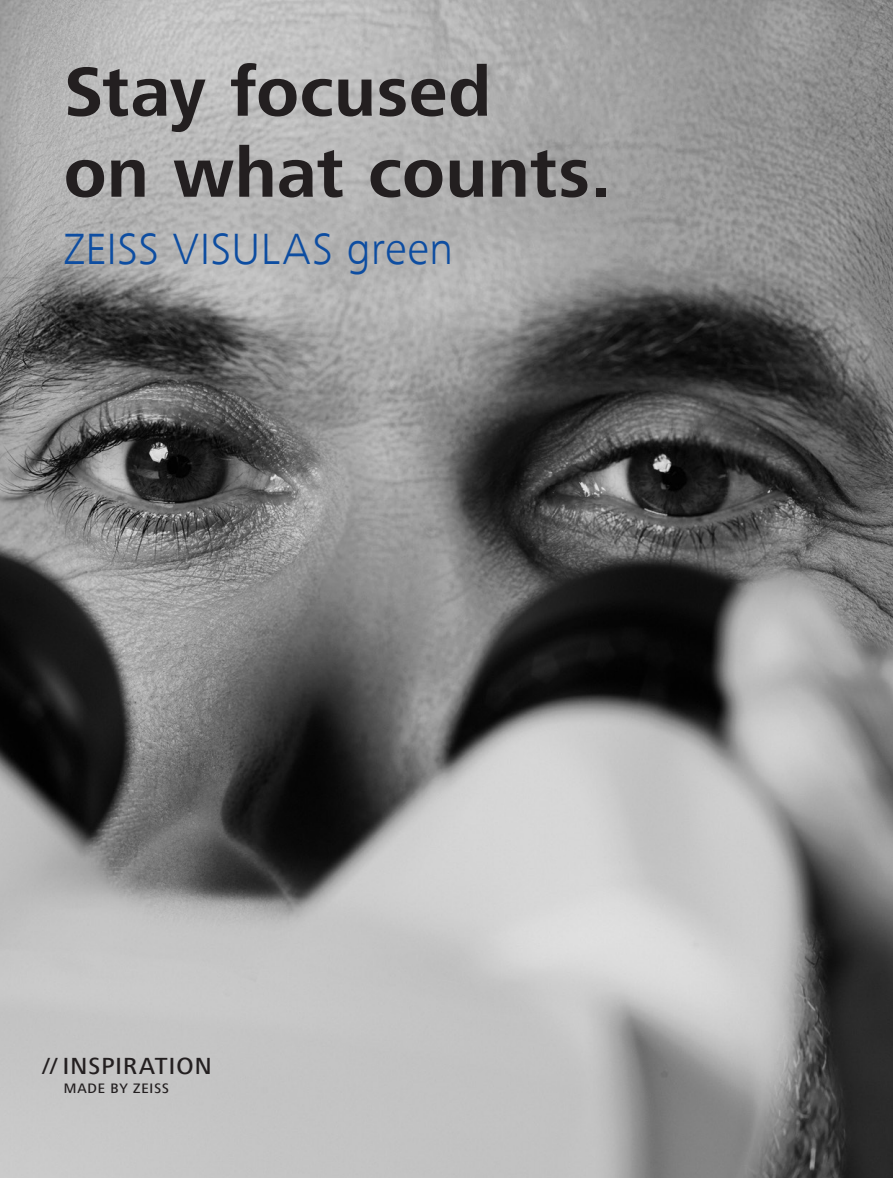
<style>
.page{position:relative;width:893px;height:1178px;background:#fff}
.page>*{position:absolute;margin:0;border:0;box-sizing:border-box;transform-origin:0 0}
.Headline_48pt_54pt{font:700 72px/81px "ZEISS Frutiger Next W1 G";letter-spacing:.005em;color:#231f20}
.Stage_2___Stage_3{font:300 45px "ZEISS Frutiger Next W1 G";letter-spacing:.01em;color:#0d4da1}
.Stylistic_Element_16{font:500 24px "ZEISS Frutiger Next W1 G";letter-spacing:.045em;color:#231f20}
.Stylistic_Element_16-2{font:500 14.1px "ZEISS Frutiger Next W1 G";letter-spacing:.055em;color:#231f20}
</style>
<div class="page">
<img style="left:0;top:0;width:893px;height:1178px">
<p class="Headline_48pt_54pt" style="left:64px;top:53px;width:549px">Stay focused<br>on what counts.</p>
<p class="Stage_2___Stage_3" style="left:64px;top:223px;width:391px">ZEISS VISULAS green</p>
<p class="Stylistic_Element_16" style="left:43px;top:1052px;width:171px">// INSPIRATION</p>
<p class="Stylistic_Element_16-2" style="left:64px;top:1080px;width:107px">MADE BY ZEISS</p>
</div>
